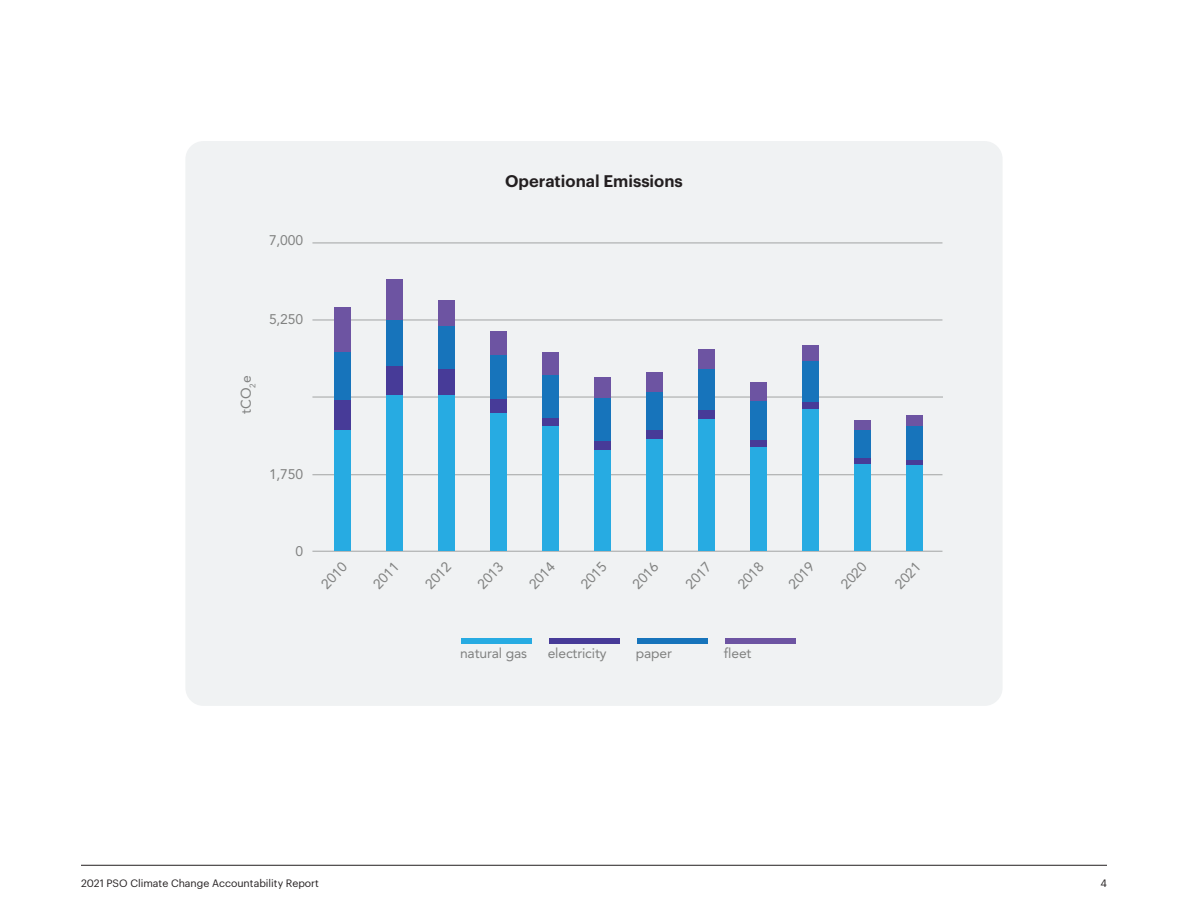
<style>
.page{position:relative;width:1188px;height:918px;background:#fff}
.page>*{position:absolute;margin:0;border:0;box-sizing:border-box;transform-origin:0 0}
.t1{font:600 16.5px "Graphik";color:#231f20}
.t2{font:13.95px "Avenir";letter-spacing:-.01em;color:#808180}
.t3{font:10.5px "Graphik";color:#231f20}
</style>
<div class="page">
<hr style="left:81px;top:865px;width:1026px;height:1px;background:#231f20">
<div style="left:185px;top:141px;width:818px;height:565px;background:#f0f2f3;border-radius:18px"></div>
<hr style="left:312px;top:319px;width:630px;height:2px;background:#b2b4b4">
<hr style="left:312px;top:396px;width:631px;height:2px;background:#b2b4b4">
<div style="left:335px;top:307px;width:16px;height:105px;background:#6d54a2"></div>
<div style="left:335px;top:352px;width:16px;height:117px;background:#1774bb"></div>
<div style="left:335px;top:400px;width:16px;height:133px;background:#473b98"></div>
<hr style="left:312px;top:242px;width:630px;height:2px;background:#b2b4b4">
<hr style="left:312px;top:474px;width:630px;height:1px;background:#b2b4b4">
<hr style="left:312px;top:551px;width:630px;height:1px;background:#b2b4b4">
<div style="left:461px;top:638px;width:71px;height:5px;background:#27abe2"></div>
<div style="left:335px;top:430px;width:16px;height:121px;background:#27abe2"></div>
<div style="left:387px;top:280px;width:16px;height:48px;background:#6d54a2"></div>
<div style="left:387px;top:320px;width:16px;height:55px;background:#1774bb"></div>
<div style="left:387px;top:366px;width:16px;height:167px;background:#473b98"></div>
<div style="left:387px;top:395px;width:16px;height:156px;background:#27abe2"></div>
<div style="left:439px;top:300px;width:16px;height:112px;background:#6d54a2"></div>
<div style="left:439px;top:327px;width:16px;height:142px;background:#1774bb"></div>
<div style="left:439px;top:370px;width:16px;height:163px;background:#473b98"></div>
<div style="left:439px;top:395px;width:16px;height:156px;background:#27abe2"></div>
<div style="left:491px;top:331px;width:16px;height:81px;background:#6d54a2"></div>
<div style="left:491px;top:356px;width:16px;height:113px;background:#1774bb"></div>
<div style="left:491px;top:399px;width:16px;height:134px;background:#473b98"></div>
<div style="left:491px;top:413px;width:16px;height:138px;background:#27abe2"></div>
<div style="left:543px;top:352px;width:16px;height:60px;background:#6d54a2"></div>
<div style="left:543px;top:375px;width:16px;height:94px;background:#1774bb"></div>
<div style="left:543px;top:418px;width:16px;height:115px;background:#473b98"></div>
<div style="left:543px;top:426px;width:16px;height:125px;background:#27abe2"></div>
<div style="left:595px;top:378px;width:16px;height:35px;background:#6d54a2"></div>
<div style="left:595px;top:398px;width:16px;height:71px;background:#1774bb"></div>
<div style="left:595px;top:442px;width:16px;height:91px;background:#473b98"></div>
<div style="left:595px;top:450px;width:16px;height:101px;background:#27abe2"></div>
<div style="left:646px;top:372px;width:17px;height:40px;background:#6d54a2"></div>
<div style="left:646px;top:393px;width:17px;height:76px;background:#1774bb"></div>
<div style="left:646px;top:430px;width:17px;height:103px;background:#473b98"></div>
<div style="left:646px;top:439px;width:17px;height:112px;background:#27abe2"></div>
<div style="left:698px;top:350px;width:17px;height:62px;background:#6d54a2"></div>
<div style="left:698px;top:370px;width:17px;height:99px;background:#1774bb"></div>
<div style="left:698px;top:411px;width:17px;height:122px;background:#473b98"></div>
<div style="left:698px;top:419px;width:17px;height:132px;background:#27abe2"></div>
<div style="left:750px;top:382px;width:17px;height:30px;background:#6d54a2"></div>
<div style="left:750px;top:402px;width:17px;height:67px;background:#1774bb"></div>
<div style="left:750px;top:440px;width:17px;height:93px;background:#473b98"></div>
<div style="left:750px;top:447px;width:17px;height:104px;background:#27abe2"></div>
<div style="left:802px;top:345px;width:16px;height:67px;background:#6d54a2"></div>
<div style="left:802px;top:361px;width:16px;height:108px;background:#1774bb"></div>
<div style="left:802px;top:402px;width:16px;height:131px;background:#473b98"></div>
<div style="left:802px;top:409px;width:16px;height:142px;background:#27abe2"></div>
<div style="left:854px;top:420px;width:17px;height:14px;background:#6d54a2"></div>
<div style="left:854px;top:430px;width:17px;height:39px;background:#1774bb"></div>
<div style="left:854px;top:458px;width:17px;height:75px;background:#473b98"></div>
<div style="left:854px;top:464px;width:17px;height:87px;background:#27abe2"></div>
<div style="left:906px;top:415px;width:16px;height:16px;background:#6d54a2"></div>
<div style="left:906px;top:426px;width:16px;height:43px;background:#1774bb"></div>
<div style="left:906px;top:461px;width:16px;height:72px;background:#473b98"></div>
<div style="left:906px;top:465px;width:16px;height:86px;background:#27abe2"></div>
<div style="left:549px;top:638px;width:71px;height:5px;background:#473b98"></div>
<div style="left:637px;top:638px;width:71px;height:5px;background:#1774bb"></div>
<div style="left:725px;top:638px;width:71px;height:5px;background:#6d54a2"></div>
<p class="t2" style="left:269px;top:232px;width:36px">7,000</p>
<p class="t1" style="left:505px;top:169px;width:179px">Operational Emissions</p>
<p class="t2" style="left:269px;top:311px;width:36px">5,250</p>
<p class="t2" style="left:238px;top:414px;width:39px;rotate:-90deg">tCO<sub>2</sub>e</p>
<p class="t2" style="left:269px;top:466px;width:36px">1,750</p>
<p class="t2" style="left:295px;top:543px;width:9px">0</p>
<p class="t2" style="left:318px;top:581px;width:32px;rotate:-46deg">2010</p>
<p class="t2" style="left:370px;top:581px;width:32px;rotate:-46deg">2011</p>
<p class="t2" style="left:422px;top:581px;width:32px;rotate:-46deg">2012</p>
<p class="t2" style="left:474px;top:581px;width:32px;rotate:-46deg">2013</p>
<p class="t2" style="left:526px;top:581px;width:32px;rotate:-46deg">2014</p>
<p class="t2" style="left:577px;top:581px;width:32px;rotate:-46deg">2015</p>
<p class="t2" style="left:629px;top:581px;width:32px;rotate:-46deg">2016</p>
<p class="t2" style="left:682px;top:581px;width:32px;rotate:-46deg">2017</p>
<p class="t2" style="left:734px;top:581px;width:32px;rotate:-46deg">2018</p>
<p class="t2" style="left:785px;top:581px;width:32px;rotate:-46deg">2019</p>
<p class="t2" style="left:837px;top:581px;width:32px;rotate:-46deg">2020</p>
<p class="t2" style="left:891px;top:581px;width:32px;rotate:-46deg">2021</p>
<p class="t2" style="left:460px;top:645px;width:69px">natural gas</p>
<p class="t2" style="left:548px;top:645px;width:60px">electricity</p>
<p class="t2" style="left:636px;top:645px;width:38px">paper</p>
<p class="t2" style="left:724px;top:645px;width:29px">fleet</p>
<p class="t3" style="left:81px;top:876px;width:240px">2021 PSO Climate Change Accountability Report</p>
<p class="t3" style="left:1101px;top:876px;width:8px">4</p>
</div>
